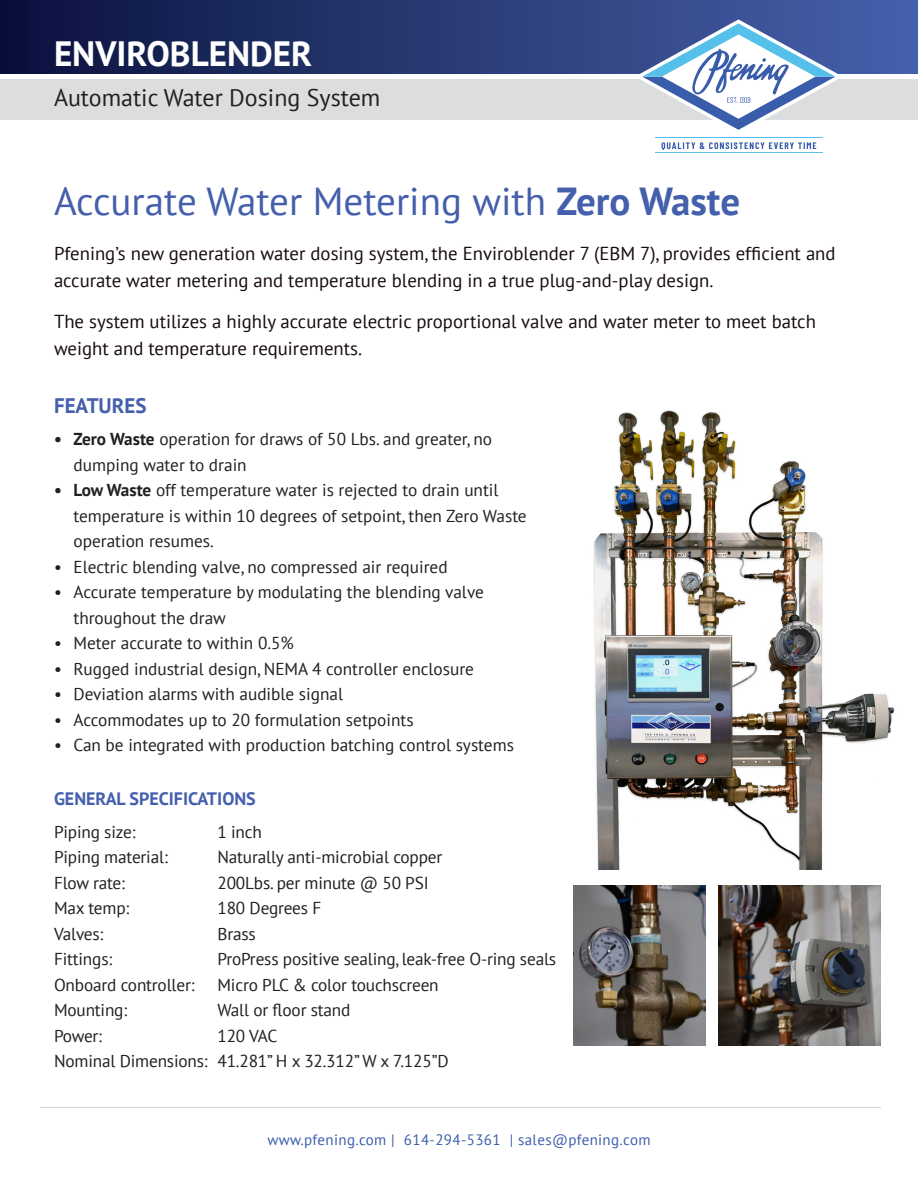
<style>
.page{position:relative;width:918px;height:1188px;background:#fff}
.page>*{position:absolute;margin:0;border:0;box-sizing:border-box;transform-origin:0 0}
.t1{font:39px "PT Sans";color:#445fab}
.t2{font:700 35.1px "PT Sans";color:#fff}
.t3{font:24px "PT Sans";color:#231f20}
.t4{font:700 21px "PT Sans";color:#445fab}
.t5{font:18.75px/27px "PT Sans";color:#180b0b}
.t6{font:700 18px "PT Sans";color:#445fab}
.t7{font:17.25px/25.5px "PT Sans";color:#231f20}
.t8{font:15px "PT Sans";letter-spacing:.025em;color:#3a5dab}
.s1{font-weight:700}
</style>
<div class="page">
<img style="left:573px;top:886px;width:133px;height:159px">
<img style="left:718px;top:886px;width:163px;height:159px">
<img style="left:593px;top:410px;width:302px;height:460px">
<div style="left:0;top:79px;width:918px;height:40px;background:#dcdddf"></div>
<hr style="left:40px;top:1107px;width:841px;height:1px;background:#d1d2d4">
<div style="left:0;top:0;width:918px;height:74px;background:linear-gradient(to right,#0b133d,#4862ad)"></div>
<hr style="left:655px;top:152px;width:168px;height:1px;background:#55c0e9">
<svg style="left:628px;top:14px;width:222px;height:136px"></svg>
<p class="t2" style="left:54px;top:30px;width:260px">ENVIROBLENDER</p>
<p class="t3" style="left:54px;top:82px;width:328px">Automatic Water Dosing System</p>
<p class="t1" style="left:54px;top:176px;width:688px">Accurate Water Metering with <span class="s1">Zero Waste</span></p>
<p class="t5" style="left:54px;top:240px;width:783px">Pfening’s new generation water dosing system, the Enviroblender 7 (EBM 7), provides efficient and accurate water metering and temperature blending in a true plug-and-play design.</p>
<p class="t5" style="left:54px;top:307px;width:763px">The system utilizes a highly accurate electric proportional valve and water meter to meet batch weight and temperature requirements.</p>
<p class="t4" style="left:54px;top:392px;width:94px">FEATURES</p>
<p class="t7" style="left:74px;top:426px;width:420px;text-indent:-20px"><span class="s1">• Zero Waste</span> operation for draws of 50 Lbs. and greater, no dumping water to drain</p>
<p class="t7" style="left:74px;top:477px;width:455px;text-indent:-20px"><span class="s1">• Low Waste</span> off temperature water is rejected to drain until temperature is within 10 degrees of setpoint, then Zero Waste operation resumes.</p>
<p class="t7" style="left:54px;top:554px;width:395px">• Electric blending valve, no compressed air required</p>
<p class="t7" style="left:74px;top:579px;width:412px;text-indent:-20px">• Accurate temperature by modulating the blending valve throughout the draw</p>
<p class="t7" style="left:54px;top:630px;width:241px">• Meter accurate to within 0.5%</p>
<p class="t7" style="left:54px;top:656px;width:422px">• Rugged industrial design, NEMA 4 controller enclosure</p>
<p class="t7" style="left:54px;top:681px;width:291px">• Deviation alarms with audible signal</p>
<p class="t7" style="left:54px;top:707px;width:361px">• Accommodates up to 20 formulation setpoints</p>
<p class="t7" style="left:54px;top:732px;width:461px">• Can be integrated with production batching control systems</p>
<p class="t6" style="left:54px;top:787px;width:203px">GENERAL SPECIFICATIONS</p>
<p class="t7" style="left:54px;top:818px;width:83px">Piping size:</p>
<p class="t7" style="left:217px;top:818px;width:46px">1 inch</p>
<p class="t7" style="left:54px;top:844px;width:115px">Piping material:</p>
<p class="t7" style="left:217px;top:844px;width:226px">Naturally anti-microbial copper</p>
<p class="t7" style="left:54px;top:869px;width:72px">Flow rate:</p>
<p class="t7" style="left:217px;top:869px;width:213px">200Lbs. per minute @ 50 PSI</p>
<p class="t7" style="left:54px;top:895px;width:77px">Max temp:</p>
<p class="t7" style="left:217px;top:895px;width:105px">180 Degrees F</p>
<p class="t7" style="left:54px;top:920px;width:51px">Valves:</p>
<p class="t7" style="left:217px;top:920px;width:40px">Brass</p>
<p class="t7" style="left:54px;top:946px;width:60px">Fittings:</p>
<p class="t7" style="left:217px;top:946px;width:340px">ProPress positive sealing, leak-free O-ring seals</p>
<p class="t7" style="left:54px;top:971px;width:142px">Onboard controller:</p>
<p class="t7" style="left:217px;top:971px;width:223px">Micro PLC &amp; color touchscreen</p>
<p class="t7" style="left:54px;top:997px;width:75px">Mounting:</p>
<p class="t7" style="left:217px;top:997px;width:134px">Wall or floor stand</p>
<p class="t7" style="left:54px;top:1022px;width:50px">Power:</p>
<p class="t7" style="left:217px;top:1022px;width:61px">120 VAC</p>
<p class="t7" style="left:54px;top:1048px;width:396px">Nominal Dimensions: 41.281” H x 32.312” W x 7.125”D</p>
<p class="t8" style="left:267px;top:1130px;width:385px">www.pfening.com | 614-294-5361 | sales@pfening.com</p>
</div>
